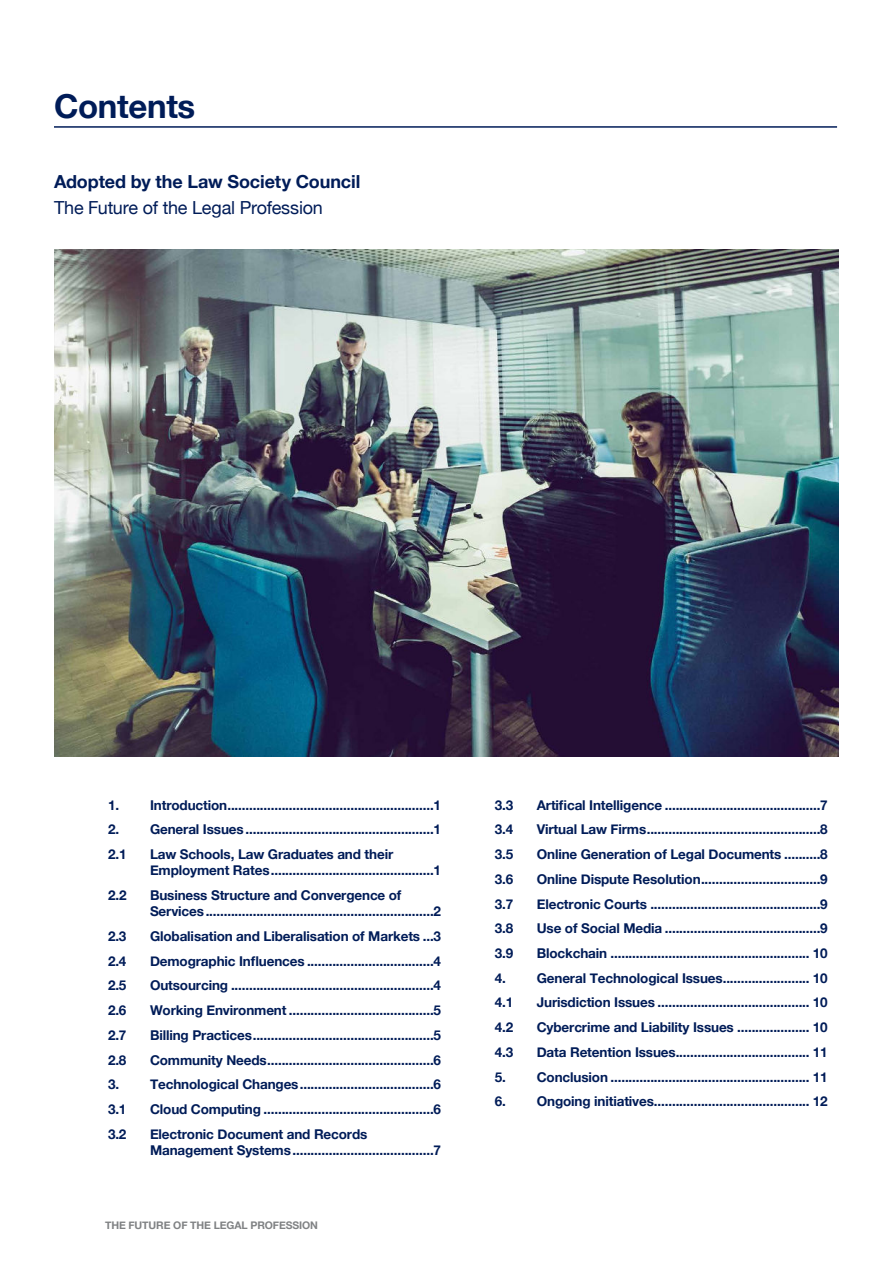
<style>
.page{position:relative;width:893px;height:1263px;background:#fff}
.page>*{position:absolute;margin:0;border:0;box-sizing:border-box;transform-origin:0 0}
.t1{font:700 33px "Helvetica Neue";letter-spacing:-.01em;color:#001c58}
.t2{font:700 18px "Helvetica Neue";letter-spacing:-.005em;color:#001c58}
.t3{font:18px "Helvetica Neue";letter-spacing:-.015em;color:#001c58}
.t4{font:700 13.5px/24.8px "Helvetica Neue";letter-spacing:-.01em;color:#001c58}
.t5{font:700 10.5px "Helvetica Neue";letter-spacing:-.01em;color:#808284}
</style>
<div class="page">
<hr style="left:54px;top:126px;width:783px;height:2px;background:#001c58">
<img style="left:54px;top:249px;width:785px;height:507px">
<h1 class="t1" style="left:54px;top:86px;width:143px">Contents</h1>
<h2 class="t2" style="left:54px;top:170px;width:308px">Adopted by the Law Society Council</h2>
<h2 class="t3" style="left:54px;top:196px;width:270px">The Future of the Legal Profession</h2>
<p class="t4" style="left:108px;top:792px;width:335px">1. Introduction .........................................................1</p>
<p class="t4" style="left:108px;top:817px;width:335px">2. General Issues ....................................................1<br>2.1</p>
<p class="t4" style="left:150px;top:846px;width:293px;line-height:16.2px">Law Schools, Law Graduates and their<br>Employment Rates .............................................1</p>
<p class="t4" style="left:108px;top:882px;width:20px">2.2</p>
<p class="t4" style="left:150px;top:887px;width:293px;line-height:16.2px">Business Structure and Convergence of<br>Services ...............................................................2</p>
<p class="t4" style="left:108px;top:923px;width:20px">2.3</p>
<p class="t4" style="left:150px;top:923px;width:293px">Globalisation and Liberalisation of Markets ...3</p>
<p class="t4" style="left:108px;top:948px;width:20px">2.4</p>
<p class="t4" style="left:150px;top:948px;width:293px">Demographic Influences ...................................4</p>
<p class="t4" style="left:108px;top:973px;width:20px">2.5</p>
<p class="t4" style="left:150px;top:973px;width:293px">Outsourcing ........................................................4</p>
<p class="t4" style="left:108px;top:997px;width:20px">2.6</p>
<p class="t4" style="left:150px;top:997px;width:293px">Working Environment ........................................5</p>
<p class="t4" style="left:108px;top:1022px;width:20px">2.7</p>
<p class="t4" style="left:150px;top:1022px;width:293px">Billing Practices ..................................................5</p>
<p class="t4" style="left:108px;top:1047px;width:20px">2.8</p>
<p class="t4" style="left:150px;top:1047px;width:293px">Community Needs ..............................................6</p>
<p class="t4" style="left:108px;top:1072px;width:335px">3. Technological Changes .....................................6<br>3.1</p>
<p class="t4" style="left:150px;top:1096px;width:293px">Cloud Computing ...............................................6</p>
<p class="t4" style="left:108px;top:1121px;width:20px">3.2</p>
<p class="t4" style="left:150px;top:1125px;width:293px;line-height:16.2px">Electronic Document and Records<br>Management Systems .......................................7</p>
<p class="t5" style="left:105px;top:1218px;width:214px">THE FUTURE OF THE LEGAL PROFESSION</p>
<p class="t4" style="left:495px;top:792px;width:20px">3.3</p>
<p class="t4" style="left:537px;top:792px;width:293px">Artifical Intelligence ...........................................7</p>
<p class="t4" style="left:495px;top:817px;width:20px">3.4</p>
<p class="t4" style="left:537px;top:817px;width:293px">Virtual Law Firms ................................................8</p>
<p class="t4" style="left:495px;top:842px;width:20px">3.5</p>
<p class="t4" style="left:537px;top:842px;width:293px">Online Generation of Legal Documents ..........8</p>
<p class="t4" style="left:495px;top:866px;width:20px">3.6</p>
<p class="t4" style="left:537px;top:866px;width:293px">Online Dispute Resolution .................................9</p>
<p class="t4" style="left:495px;top:891px;width:20px">3.7</p>
<p class="t4" style="left:537px;top:891px;width:293px">Electronic Courts ...............................................9</p>
<p class="t4" style="left:495px;top:916px;width:20px">3.8</p>
<p class="t4" style="left:537px;top:916px;width:293px">Use of Social Media ...........................................9</p>
<p class="t4" style="left:495px;top:940px;width:20px">3.9</p>
<p class="t4" style="left:537px;top:940px;width:293px">Blockchain ....................................................... 10</p>
<p class="t4" style="left:495px;top:965px;width:335px">4. General Technological Issues ........................ 10<br>4.1</p>
<p class="t4" style="left:537px;top:990px;width:293px">Jurisdiction Issues .......................................... 10</p>
<p class="t4" style="left:495px;top:1015px;width:20px">4.2</p>
<p class="t4" style="left:537px;top:1015px;width:293px">Cybercrime and Liability Issues .................... 10</p>
<p class="t4" style="left:495px;top:1039px;width:20px">4.3</p>
<p class="t4" style="left:537px;top:1039px;width:293px">Data Retention Issues ..................................... 11</p>
<p class="t4" style="left:495px;top:1064px;width:335px">5. Conclusion ....................................................... 11</p>
<p class="t4" style="left:495px;top:1089px;width:335px">6. Ongoing initiatives ........................................... 12</p>
</div>
